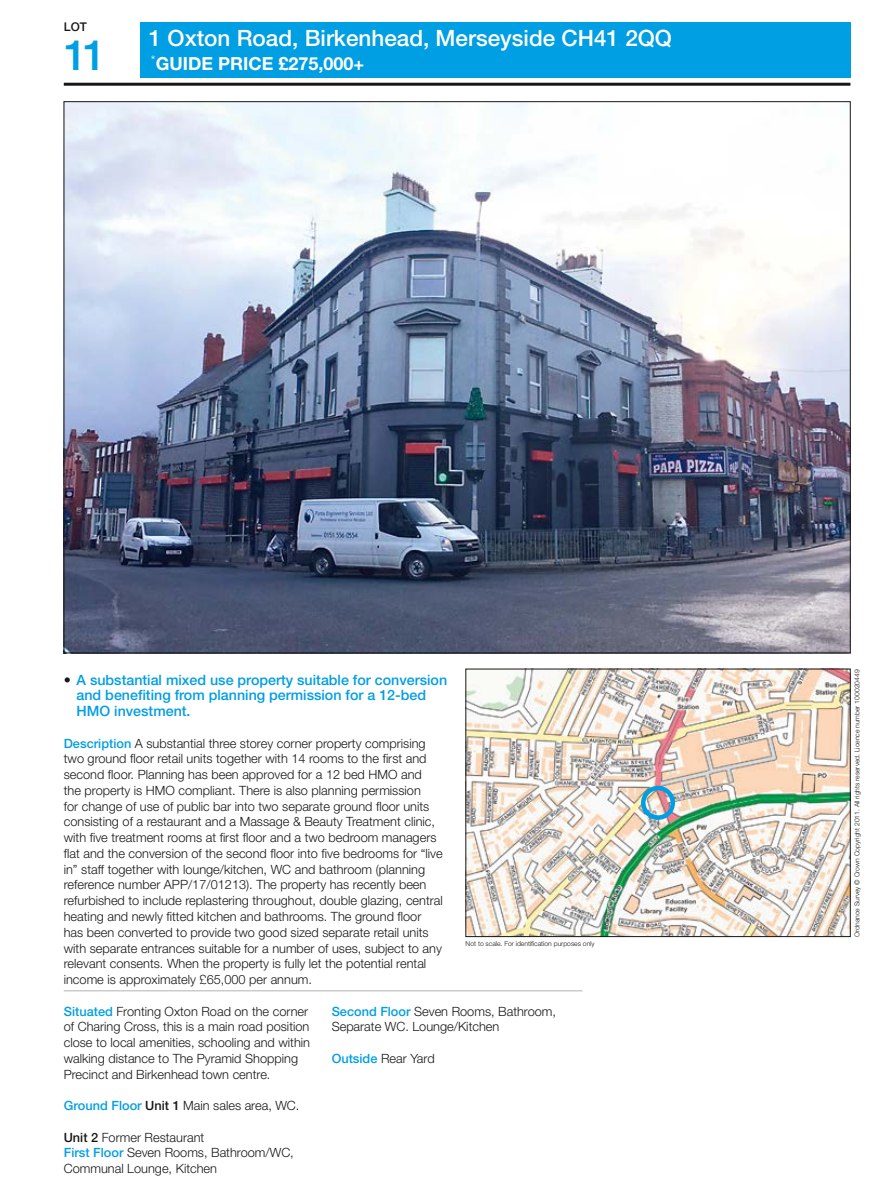
<style>
.page{position:relative;width:893px;height:1192px;background:#fff}
.page>*{position:absolute;margin:0;border:0;box-sizing:border-box;transform-origin:0 0}
.t1{font:500 42px "Helvetica Neue LT Std";color:#009ee3}
.t2{font:500 22.5px "Helvetica Neue LT Std";color:#fff}
.t3{font:700 18px "Helvetica Neue LT Std";color:#fff}
.t4{font:500 14.25px/15.8px "Helvetica Neue LT Std";color:#009ee3}
.t5{font:300 12.75px/15.8px "Helvetica Neue LT Std";color:#181716}
.t6{font:500 12px "Helvetica Neue LT Std";color:#181716}
.t7{font:300 6.75px "Helvetica Neue LT Std";color:#181716}
.s1{color:#181716}
.s2{font-weight:500;color:#009ee3}
.s3{font-weight:500}
</style>
<div class="page">
<div style="left:140px;top:23px;width:710px;height:55px;background:#009ee3"></div>
<hr style="left:64px;top:83px;width:786px;height:3px;background:#181716">
<img style="left:66px;top:103px;width:782px;height:548px">
<hr style="left:64px;top:990px;width:519px;height:1px;background:#b1b2b3">
<img style="left:468px;top:670px;width:380px;height:264px">
<div style="left:641px;top:785px;width:34px;height:34px;border:4px solid #009ee3;border-radius:50%"></div>
<p class="t6" style="left:64px;top:20px;width:25px">LOT</p>
<h1 class="t1" style="left:64px;top:30px;width:44px">11</h1>
<h2 class="t2" style="left:149px;top:25px;width:525px">1 Oxton Road, Birkenhead, Merseyside CH41 2QQ</h2>
<h3 class="t3" style="left:151px;top:52px;width:215px"><sup>*</sup>GUIDE PRICE £275,000+</h3>
<p class="t4" style="left:77px;top:671px;width:372px;text-indent:-13px"><span class="s1">•</span> A substantial mixed use property suitable for conversion and benefiting from planning permission for a 12-bed<br>HMO investment.</p>
<p class="t5" style="left:64px;top:734px;width:381px"><span class="s2">Description</span> A substantial three storey corner property comprising two ground floor retail units together with 14 rooms to the first and second floor. Planning has been approved for a 12 bed HMO and<br>the property is HMO compliant. There is also planning permission<br>for change of use of public bar into two separate ground floor units consisting of a restaurant and a Massage &amp; Beauty Treatment clinic, with five treatment rooms at first floor and a two bedroom managers flat and the conversion of the second floor into five bedrooms for “live in” staff together with lounge/kitchen, WC and bathroom (planning reference number APP/17/01213). The property has recently been refurbished to include replastering throughout, double glazing, central heating and newly fitted kitchen and bathrooms. The ground floor has been converted to provide two good sized separate retail units with separate entrances suitable for a number of uses, subject to any relevant consents. When the property is fully let the potential rental income is approximately £65,000 per annum.</p>
<p class="t7" style="left:466px;top:939px;width:131px">Not to scale. For identification purposes only</p>
<p class="t5" style="left:64px;top:1002px;width:248px"><span class="s2">Situated</span> Fronting Oxton Road on the corner of Charing Cross, this is a main road position close to local amenities, schooling and within walking distance to The Pyramid Shopping Precinct and Birkenhead town centre.</p>
<p class="t5" style="left:64px;top:1097px;width:237px"><span class="s2">Ground Floor</span> <span class="s3">Unit 1</span> Main sales area, WC.</p>
<p class="t5" style="left:64px;top:1128px;width:232px"><span class="s3">Unit 2</span> Former Restaurant<br><span class="s2">First Floor</span> Seven Rooms, Bathroom/WC,<br>Communal Lounge, Kitchen</p>
<p class="t5" style="left:332px;top:1002px;width:226px"><span class="s2">Second Floor</span> Seven Rooms, Bathroom,<br>Separate WC. Lounge/Kitchen</p>
<p class="t5" style="left:332px;top:1049px;width:105px"><span class="s2">Outside</span> Rear Yard</p>
<p class="t7" style="left:853px;top:936px;width:268px;rotate:-90deg">Ordnance Survey © Crown Copyright 2011. All rights reserved. Licence number 100020449</p>
</div>
